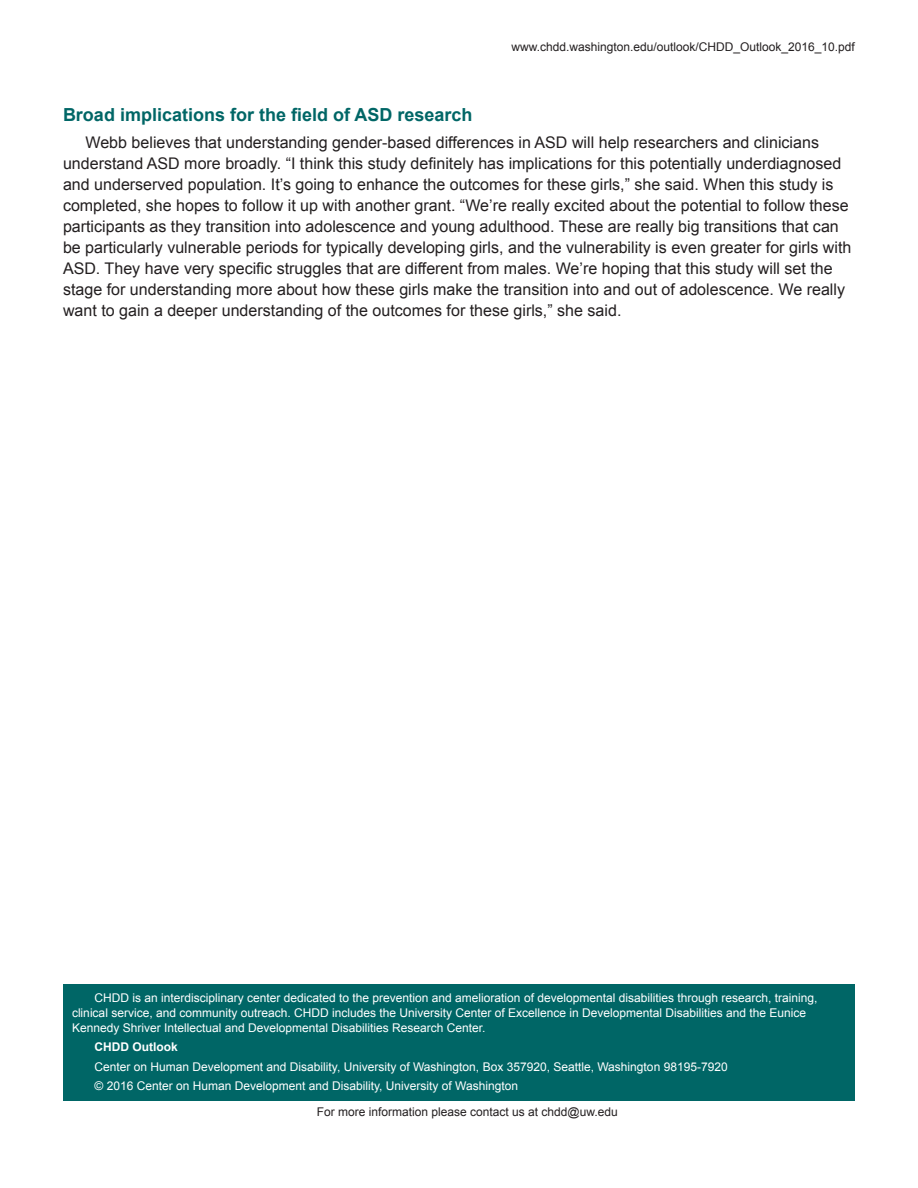
<style>
.page{position:relative;width:918px;height:1188px;background:#fff}
.page>*{position:absolute;margin:0;border:0;box-sizing:border-box;transform-origin:0 0}
.SubHead{font:700 18px "Arial";color:#066}
.body{font:16.05px/21px "Arial";color:#231f20}
.white_credit_text{font:12px/15px "Arial";color:#fff}
.body-2{font:12px "Arial";color:#231f20}
.white_credit_text-2{font:700 12px "Arial";color:#fff}
</style>
<div class="page">
<div style="left:63px;top:984px;width:792px;height:117px;background:#066"></div>
<p class="body-2" style="left:511px;top:39px;width:345px">www.chdd.washington.edu/outlook/CHDD_Outlook_2016_10.pdf</p>
<p class="SubHead" style="left:63px;top:103px;width:411px">Broad implications for the field of ASD research</p>
<p class="body" style="left:63px;top:132px;width:790px;text-indent:22px">Webb believes that understanding gender-based differences in ASD will help researchers and clinicians understand ASD more broadly. “I think this study definitely has implications for this potentially underdiagnosed and underserved population. It’s going to enhance the outcomes for these girls,” she said. When this study is completed, she hopes to follow it up with another grant. “We’re really excited about the potential to follow these participants as they transition into adolescence and young adulthood. These are really big transitions that can be particularly vulnerable periods for typically developing girls, and the vulnerability is even greater for girls with ASD. They have very specific struggles that are different from males. We’re hoping that this study will set the stage for understanding more about how these girls make the transition into and out of adolescence. We really want to gain a deeper understanding of the outcomes for these girls,” she said.</p>
<p class="white_credit_text" style="left:72px;top:990px;width:747px;text-indent:22px">CHDD is an interdisciplinary center dedicated to the prevention and amelioration of developmental disabilities through research, training, clinical service, and community outreach. CHDD includes the University Center of Excellence in Developmental Disabilities and the Eunice<br>Kennedy Shriver Intellectual and Developmental Disabilities Research Center.</p>
<p class="white_credit_text-2" style="left:94px;top:1039px;width:85px">CHDD Outlook</p>
<p class="white_credit_text" style="left:94px;top:1059px;width:635px">Center on Human Development and Disability, University of Washington, Box 357920, Seattle, Washington 98195-7920</p>
<p class="white_credit_text" style="left:94px;top:1079px;width:425px">© 2016 Center on Human Development and Disability, University of Washington</p>
<p class="body-2" style="left:317px;top:1104px;width:303px">For more information please contact us at chdd@uw.edu</p>
</div>
